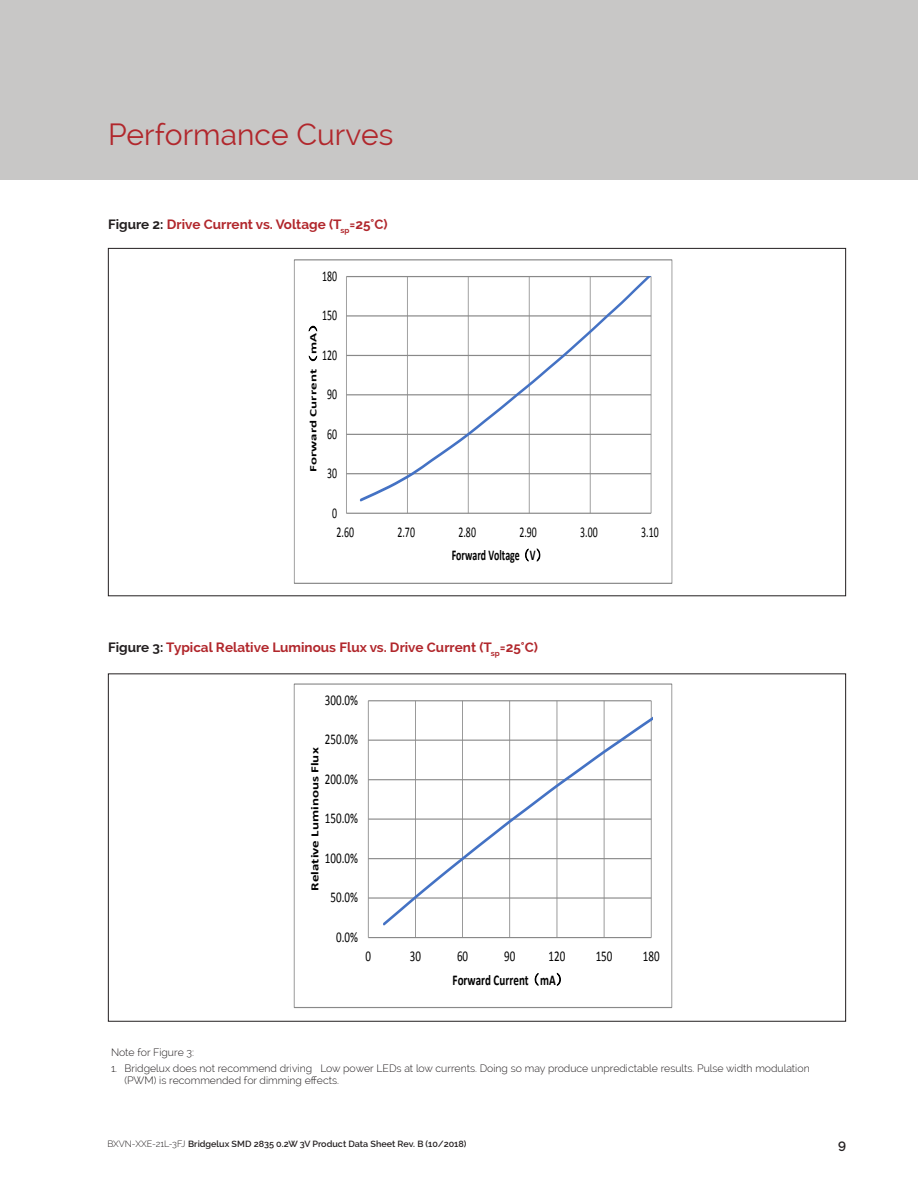
<style>
.page{position:relative;width:918px;height:1188px;background:#fff}
.page>*{position:absolute;margin:0;border:0;box-sizing:border-box;transform-origin:0 0}
.section_header{font:30px "Raleway";color:#b1272c}
.t1{font:14.85px "Calibri";color:#000;scale:.74 1}
.t2{font:14.85px "Calibri";color:#000;scale:.66 1}
.t3{font:700 14.85px "Calibri";letter-spacing:.005em;color:#000;scale:.74 1}
.t4{font:700 14.85px "Calibri";letter-spacing:.005em;color:#000;scale:.66 1}
.main_text_block{font:700 13.5px "Raleway";color:#b1272c}
.t5{font:600 13.5px "Raleway";color:#231f20}
.t6{font:700 10.95px "Calibri";color:#000;scale:1.35 1}
.main_text_block-2{font:300 10.5px/12px "Raleway";color:#231f20}
.t7{font:700 9.9px "Calibri";letter-spacing:.005em;color:#000;scale:1.51 1}
.t8{font:600 9px "Raleway";color:#231f20}
.s1{color:#231f20}
.s2{font-family:"Sim Sun";font-weight:400}
.s3{font-weight:300}
</style>
<div class="page">
<div style="left:0;top:0;width:918px;height:180px;background:#c8c7c6"></div>
<hr style="left:346px;top:473px;width:305px;height:1px;background:#898989">
<hr style="left:346px;top:434px;width:305px;height:1px;background:#898989">
<hr style="left:346px;top:395px;width:305px;height:1px;background:#898989">
<hr style="left:346px;top:355px;width:305px;height:1px;background:#898989">
<hr style="left:346px;top:316px;width:305px;height:1px;background:#898989">
<hr style="left:346px;top:276px;width:305px;height:1px;background:#898989">
<hr style="left:407px;top:277px;width:1px;height:236px;background:#898989">
<hr style="left:468px;top:277px;width:1px;height:236px;background:#898989">
<hr style="left:529px;top:277px;width:1px;height:236px;background:#898989">
<hr style="left:590px;top:277px;width:1px;height:236px;background:#898989">
<hr style="left:651px;top:277px;width:1px;height:236px;background:#898989">
<hr style="left:346px;top:277px;width:1px;height:236px;background:#898989">
<hr style="left:346px;top:513px;width:305px;height:1px;background:#898989">
<svg style="left:358px;top:276px;width:294px;height:228px"></svg>
<svg style="left:309px;top:356px;width:8px;height:5px"></svg>
<svg style="left:309px;top:326px;width:8px;height:5px"></svg>
<svg style="left:525px;top:549px;width:4px;height:12px"></svg>
<svg style="left:537px;top:549px;width:3px;height:12px"></svg>
<div style="left:294px;top:260px;width:378px;height:324px;border:1px solid #898989"></div>
<hr style="left:368px;top:898px;width:283px;height:1px;background:#898989">
<hr style="left:368px;top:858px;width:283px;height:1px;background:#898989">
<hr style="left:368px;top:819px;width:283px;height:1px;background:#898989">
<hr style="left:368px;top:779px;width:283px;height:1px;background:#898989">
<hr style="left:368px;top:740px;width:283px;height:1px;background:#898989">
<hr style="left:368px;top:700px;width:283px;height:1px;background:#898989">
<hr style="left:415px;top:701px;width:1px;height:237px;background:#898989">
<hr style="left:462px;top:701px;width:1px;height:237px;background:#898989">
<hr style="left:509px;top:701px;width:1px;height:237px;background:#898989">
<hr style="left:557px;top:701px;width:1px;height:237px;background:#898989">
<hr style="left:604px;top:701px;width:1px;height:237px;background:#898989">
<hr style="left:651px;top:701px;width:1px;height:237px;background:#898989">
<hr style="left:368px;top:701px;width:1px;height:237px;background:#898989">
<hr style="left:368px;top:937px;width:283px;height:1px;background:#898989">
<svg style="left:381px;top:701px;width:271px;height:227px"></svg>
<svg style="left:535px;top:973px;width:4px;height:13px"></svg>
<svg style="left:557px;top:973px;width:4px;height:13px"></svg>
<div style="left:294px;top:684px;width:378px;height:324px;border:1px solid #898989"></div>
<p class="section_header" style="left:108px;top:117px;width:287px">Performance Curves</p>
<p class="main_text_block" style="left:108px;top:216px;width:281px"><span class="s1">Figure 2:</span> Drive Current vs. Voltage (T<sub>sp</sub>=25°C)</p>
<p class="t2" style="left:322px;top:266px;width:24px">180</p>
<p class="t2" style="left:322px;top:306px;width:24px">150</p>
<p class="t7" style="left:307px;top:472px;width:104px;rotate:-90deg">Forward Current<span class="s2">（</span>mA<span class="s2">）</span></p>
<p class="t2" style="left:322px;top:345px;width:24px">120</p>
<p class="t2" style="left:327px;top:385px;width:17px">90</p>
<p class="t2" style="left:327px;top:424px;width:17px">60</p>
<p class="t2" style="left:327px;top:464px;width:17px">30</p>
<p class="t2" style="left:332px;top:503px;width:9px">0</p>
<p class="t2" style="left:337px;top:523px;width:28px">2.60</p>
<p class="t2" style="left:397px;top:523px;width:28px">2.70</p>
<p class="t2" style="left:458px;top:523px;width:28px">2.80</p>
<p class="t2" style="left:519px;top:523px;width:28px">2.90</p>
<p class="t2" style="left:580px;top:523px;width:28px">3.00</p>
<p class="t2" style="left:641px;top:523px;width:28px">3.10</p>
<p class="t4" style="left:452px;top:546px;width:144px">Forward Voltage<span class="s2">（</span>V<span class="s2">）</span></p>
<p class="main_text_block" style="left:108px;top:639px;width:431px"><span class="s1">Figure 3:</span> Typical Relative Luminous Flux vs. Drive Current (T<sub>sp</sub>=25°C)</p>
<p class="t1" style="left:325px;top:691px;width:46px">300.0%</p>
<p class="t1" style="left:325px;top:730px;width:46px">250.0%</p>
<p class="t6" style="left:308px;top:891px;width:107px;rotate:-90deg">Relative Luminous Flux</p>
<p class="t1" style="left:325px;top:770px;width:46px">200.0%</p>
<p class="t1" style="left:325px;top:809px;width:46px">150.0%</p>
<p class="t1" style="left:325px;top:849px;width:46px">100.0%</p>
<p class="t1" style="left:331px;top:888px;width:39px">50.0%</p>
<p class="t1" style="left:336px;top:927px;width:31px">0.0%</p>
<p class="t1" style="left:366px;top:947px;width:9px">0</p>
<p class="t1" style="left:410px;top:947px;width:17px">30</p>
<p class="t1" style="left:457px;top:947px;width:17px">60</p>
<p class="t1" style="left:504px;top:947px;width:17px">90</p>
<p class="t1" style="left:549px;top:947px;width:24px">120</p>
<p class="t1" style="left:596px;top:947px;width:24px">150</p>
<p class="t1" style="left:643px;top:947px;width:24px">180</p>
<p class="t3" style="left:453px;top:970px;width:156px">Forward Current<span class="s2">（</span>mA<span class="s2">）</span></p>
<p class="main_text_block-2" style="left:111px;top:1046px;width:85px">Note for Figure 3:</p>
<p class="main_text_block-2" style="left:124px;top:1062px;width:687px;text-indent:-14px">1. Bridgelux does not recommend driving Low power LEDs at low currents. Doing so may produce unpredictable results. Pulse width modulation (PWM) is recommended for dimming effects.</p>
<p class="t8" style="left:107px;top:1138px;width:361px"><span class="s3">BXVN-XXE-21L-3FJ</span> Bridgelux SMD 2835 0.2W 3V Product Data Sheet Rev. B (10/2018)</p>
<p class="t5" style="left:838px;top:1136px;width:9px">9</p>
</div>
